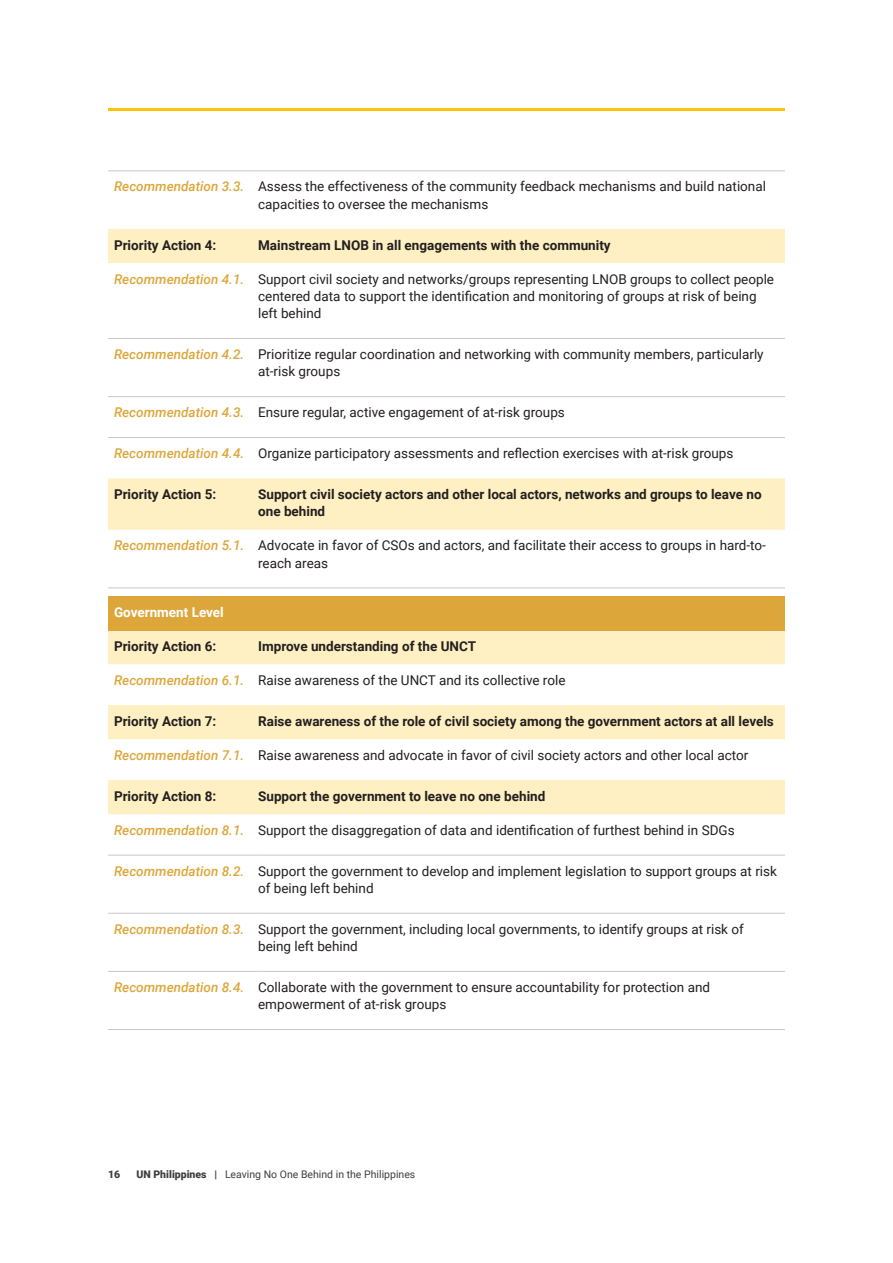
<style>
.page{position:relative;width:893px;height:1263px;background:#fff}
.page>*{position:absolute;margin:0;border:0;box-sizing:border-box;transform-origin:0 0}
.t1{font:13.5px/17.2px "Roboto";color:#231f20}
.t2{font:700 13.5px/17.2px "Roboto";color:#231f20}
.t3{font:italic 500 13.5px "Roboto";color:#dda63a}
.t4{font:700 13.5px "Roboto";color:#fff}
.t5{font:10.5px "Roboto";color:#3e3e3f}
.t6{font:900 10.5px "Roboto";color:#3e3e3f}
.s1{font-weight:900}
</style>
<div class="page">
<hr style="left:108px;top:108px;width:677px;height:3px;background:#fcc30b">
<svg style="left:108px;top:229px;width:677px;height:585px"></svg>
<div style="left:108px;top:596px;width:677px;height:34px;background:#dda63a"></div>
<hr style="left:108px;top:171px;width:150px;height:1px;background:#c7c8ca">
<hr style="left:258px;top:171px;width:527px;height:1px;background:#c7c8ca">
<hr style="left:108px;top:338px;width:150px;height:1px;background:#c7c8ca">
<hr style="left:258px;top:338px;width:527px;height:1px;background:#c7c8ca">
<hr style="left:108px;top:396px;width:150px;height:1px;background:#c7c8ca">
<hr style="left:258px;top:396px;width:527px;height:1px;background:#c7c8ca">
<hr style="left:108px;top:437px;width:150px;height:1px;background:#c7c8ca">
<hr style="left:258px;top:437px;width:527px;height:1px;background:#c7c8ca">
<hr style="left:108px;top:855px;width:150px;height:1px;background:#c7c8ca">
<hr style="left:258px;top:855px;width:527px;height:1px;background:#c7c8ca">
<hr style="left:108px;top:913px;width:150px;height:1px;background:#c7c8ca">
<hr style="left:258px;top:913px;width:527px;height:1px;background:#c7c8ca">
<hr style="left:108px;top:971px;width:150px;height:1px;background:#c7c8ca">
<hr style="left:258px;top:971px;width:527px;height:1px;background:#c7c8ca">
<hr style="left:108px;top:1029px;width:150px;height:1px;background:#c7c8ca">
<hr style="left:258px;top:1029px;width:527px;height:1px;background:#c7c8ca">
<hr style="left:108px;top:588px;width:150px;height:1px;background:#c7c8ca">
<hr style="left:258px;top:588px;width:527px;height:1px;background:#c7c8ca">
<p class="t3" style="left:114px;top:177px;width:132px">Recommendation 3.3.</p>
<p class="t1" style="left:258px;top:178px;width:509px">Assess the effectiveness of the community feedback mechanisms and build national capacities to oversee the mechanisms</p>
<p class="t2" style="left:114px;top:236px;width:104px">Priority Action 4:</p>
<p class="t2" style="left:258px;top:236px;width:354px">Mainstream LNOB in all engagements with the community</p>
<p class="t3" style="left:114px;top:269px;width:132px">Recommendation 4.1.</p>
<p class="t1" style="left:258px;top:270px;width:517px">Support civil society and networks/groups representing LNOB groups to collect people centered data to support the identification and monitoring of groups at risk of being left behind</p>
<p class="t3" style="left:114px;top:345px;width:132px">Recommendation 4.2.</p>
<p class="t1" style="left:258px;top:345px;width:507px">Prioritize regular coordination and networking with community members, particularly at-risk groups</p>
<p class="t3" style="left:114px;top:403px;width:132px">Recommendation 4.3.</p>
<p class="t1" style="left:258px;top:403px;width:308px">Ensure regular, active engagement of at-risk groups</p>
<p class="t3" style="left:114px;top:444px;width:132px">Recommendation 4.4.</p>
<p class="t1" style="left:258px;top:444px;width:477px">Organize participatory assessments and reflection exercises with at-risk groups</p>
<p class="t2" style="left:114px;top:485px;width:104px">Priority Action 5:</p>
<p class="t2" style="left:258px;top:485px;width:505px">Support civil society actors and other local actors, networks and groups to leave no one behind</p>
<p class="t3" style="left:114px;top:536px;width:132px">Recommendation 5.1.</p>
<p class="t1" style="left:258px;top:536px;width:509px">Advocate in favor of CSOs and actors, and facilitate their access to groups in hard-to&shy;reach areas</p>
<p class="t4" style="left:114px;top:602px;width:111px">Government Level</p>
<p class="t2" style="left:114px;top:637px;width:104px">Priority Action 6:</p>
<p class="t2" style="left:258px;top:637px;width:219px">Improve understanding of the UNCT</p>
<p class="t3" style="left:114px;top:671px;width:132px">Recommendation 6.1.</p>
<p class="t1" style="left:258px;top:671px;width:309px">Raise awareness of the UNCT and its collective role</p>
<p class="t2" style="left:114px;top:712px;width:104px">Priority Action 7:</p>
<p class="t2" style="left:258px;top:712px;width:517px">Raise awareness of the role of civil society among the government actors at all levels</p>
<p class="t3" style="left:114px;top:746px;width:132px">Recommendation 7.1.</p>
<p class="t1" style="left:258px;top:746px;width:492px">Raise awareness and advocate in favor of civil society actors and other local actor</p>
<p class="t2" style="left:114px;top:787px;width:104px">Priority Action 8:</p>
<p class="t2" style="left:258px;top:787px;width:289px">Support the government to leave no one behind</p>
<p class="t3" style="left:114px;top:821px;width:132px">Recommendation 8.1.</p>
<p class="t1" style="left:258px;top:821px;width:478px">Support the disaggregation of data and identification of furthest behind in SDGs</p>
<p class="t3" style="left:114px;top:861px;width:132px">Recommendation 8.2.</p>
<p class="t1" style="left:258px;top:862px;width:520px">Support the government to develop and implement legislation to support groups at risk of being left behind</p>
<p class="t3" style="left:114px;top:920px;width:132px">Recommendation 8.3.</p>
<p class="t1" style="left:258px;top:920px;width:487px">Support the government, including local governments, to identify groups at risk of being left behind</p>
<p class="t3" style="left:114px;top:978px;width:132px">Recommendation 8.4.</p>
<p class="t1" style="left:258px;top:978px;width:453px">Collaborate with the government to ensure accountability for protection and empowerment of at-risk groups</p>
<p class="t6" style="left:108px;top:1167px;width:14px">16</p>
<p class="t5" style="left:136px;top:1167px;width:280px"><span class="s1">UN Philippines |</span> Leaving No One Behind in the Philippines</p>
</div>
